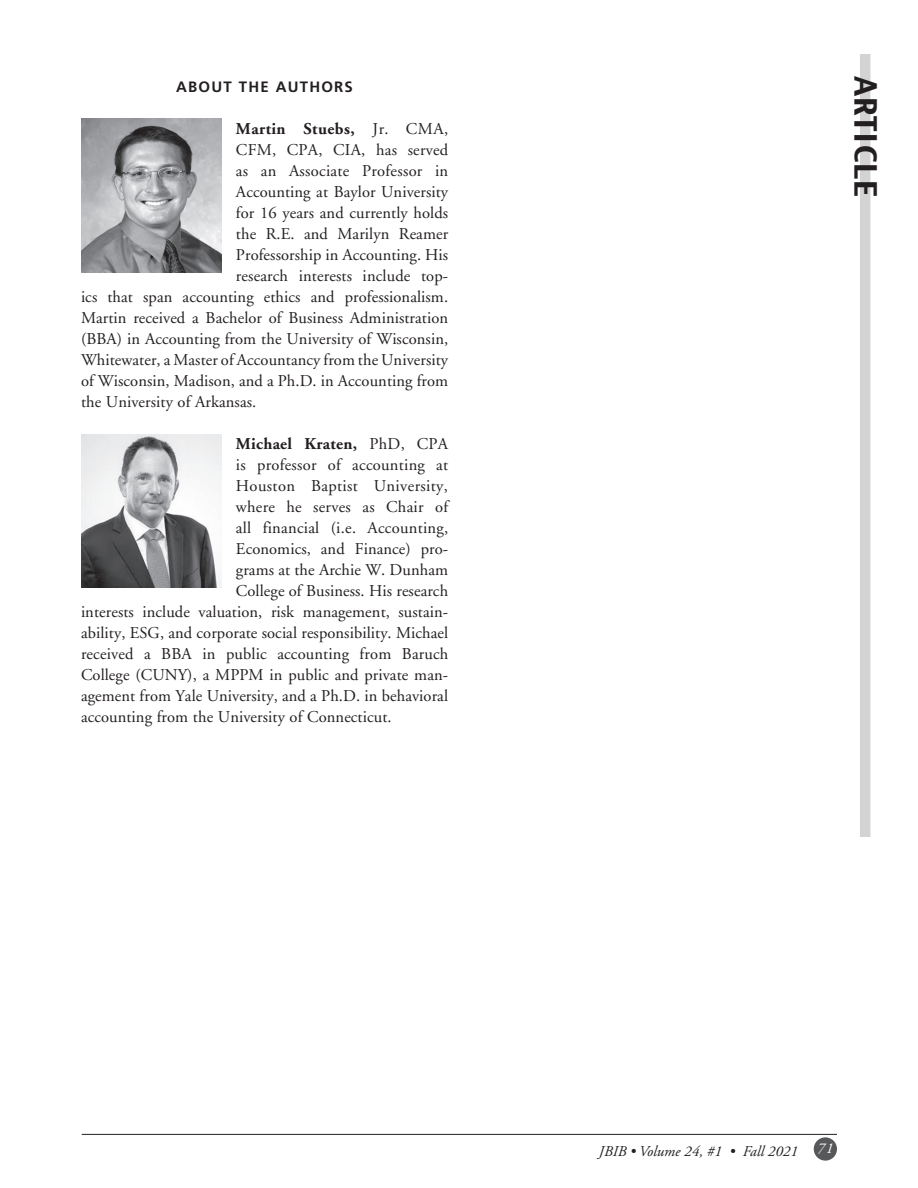
<style>
.page{position:relative;width:918px;height:1188px;background:#fff}
.page>*{position:absolute;margin:0;border:0;box-sizing:border-box;transform-origin:0 0}
.t1{font:30px "Charcoal CY";letter-spacing:.03em;color:#231f20}
.t2{font:16.5px "Adobe Garamond";letter-spacing:.005em;color:#231f20}
.t3{font:700 16.5px "Adobe Garamond";letter-spacing:.015em;color:#231f20}
.t4{font:16.5px "Adobe Garamond";letter-spacing:.025em;color:#231f20}
.t5{font:italic 15px "Adobe Garamond";color:#231f20}
.t6{font:700 15px "Frutiger";letter-spacing:.08em;color:#231f20}
.t7{font:italic 15px "Adobe Garamond";color:#fff}
.s1{font-weight:400}
</style>
<div class="page">
<div style="left:860px;top:54px;width:10px;height:783px;background:#d3d3d3"></div>
<hr style="left:82px;top:1134px;width:755px;height:1px;background:#231f20">
<div style="left:814px;top:1137px;width:23px;height:24px;background:#57585a;border-radius:50%"></div>
<img style="left:81px;top:119px;width:140px;height:153px">
<img style="left:81px;top:434px;width:140px;height:154px">
<p class="t6" style="left:176px;top:78px;width:178px">ABOUT THE AUTHORS</p>
<p class="t3" style="left:236px;top:120px;width:214px">Martin Stuebs, <span class="s1">Jr. CMA,</span></p>
<p class="t2" style="left:236px;top:141px;width:214px">CFM, CPA, CIA, has served</p>
<p class="t2" style="left:236px;top:162px;width:214px">as an Associate Professor in</p>
<p class="t2" style="left:236px;top:183px;width:214px">Accounting at Baylor University</p>
<p class="t2" style="left:236px;top:204px;width:214px">for 16 years and currently holds</p>
<p class="t2" style="left:236px;top:225px;width:214px">the R.E. and Marilyn Reamer</p>
<p class="t2" style="left:236px;top:246px;width:214px">Professorship in Accounting. His</p>
<p class="t2" style="left:236px;top:267px;width:214px">research interests include top-</p>
<p class="t2" style="left:81px;top:288px;width:369px">ics that span accounting ethics and professionalism.</p>
<p class="t2" style="left:81px;top:309px;width:369px">Martin received a Bachelor of Business Administration</p>
<p class="t2" style="left:81px;top:330px;width:369px">(BBA) in Accounting from the University of Wisconsin,</p>
<p class="t2" style="left:81px;top:351px;width:369px">Whitewater, a Master of Accountancy from the University</p>
<p class="t2" style="left:81px;top:372px;width:369px">of Wisconsin, Madison, and a Ph.D. in Accounting from</p>
<p class="t2" style="left:81px;top:393px;width:177px">the University of Arkansas.</p>
<p class="t3" style="left:236px;top:435px;width:214px">Michael Kraten, <span class="s1">PhD, CPA</span></p>
<p class="t2" style="left:236px;top:456px;width:214px">is professor of accounting at</p>
<p class="t4" style="left:236px;top:477px;width:214px">Houston Baptist University,</p>
<p class="t2" style="left:236px;top:498px;width:214px">where he serves as Chair of</p>
<p class="t2" style="left:236px;top:519px;width:214px">all financial (i.e. Accounting,</p>
<p class="t2" style="left:236px;top:540px;width:214px">Economics, and Finance) pro-</p>
<p class="t2" style="left:236px;top:561px;width:214px">grams at the Archie W. Dunham</p>
<p class="t2" style="left:236px;top:582px;width:214px">College of Business. His research</p>
<p class="t2" style="left:81px;top:603px;width:369px">interests include valuation, risk management, sustain-</p>
<p class="t2" style="left:81px;top:624px;width:369px">ability, ESG, and corporate social responsibility. Michael</p>
<p class="t2" style="left:81px;top:645px;width:369px">received a BBA in public accounting from Baruch</p>
<p class="t2" style="left:81px;top:666px;width:369px">College (CUNY), a MPPM in public and private man-</p>
<p class="t2" style="left:81px;top:687px;width:369px">agement from Yale University, and a Ph.D. in behavioral</p>
<p class="t2" style="left:81px;top:708px;width:312px">accounting from the University of Connecticut.</p>
<h1 class="t1" style="left:885px;top:76px;width:123px;rotate:90deg">ARTICLE</h1>
<p class="t5" style="left:599px;top:1144px;width:201px">JBIB • Volume 24, #1 • Fall 2021</p>
<p class="t7" style="left:818px;top:1140px;width:17px">71</p>
</div>
